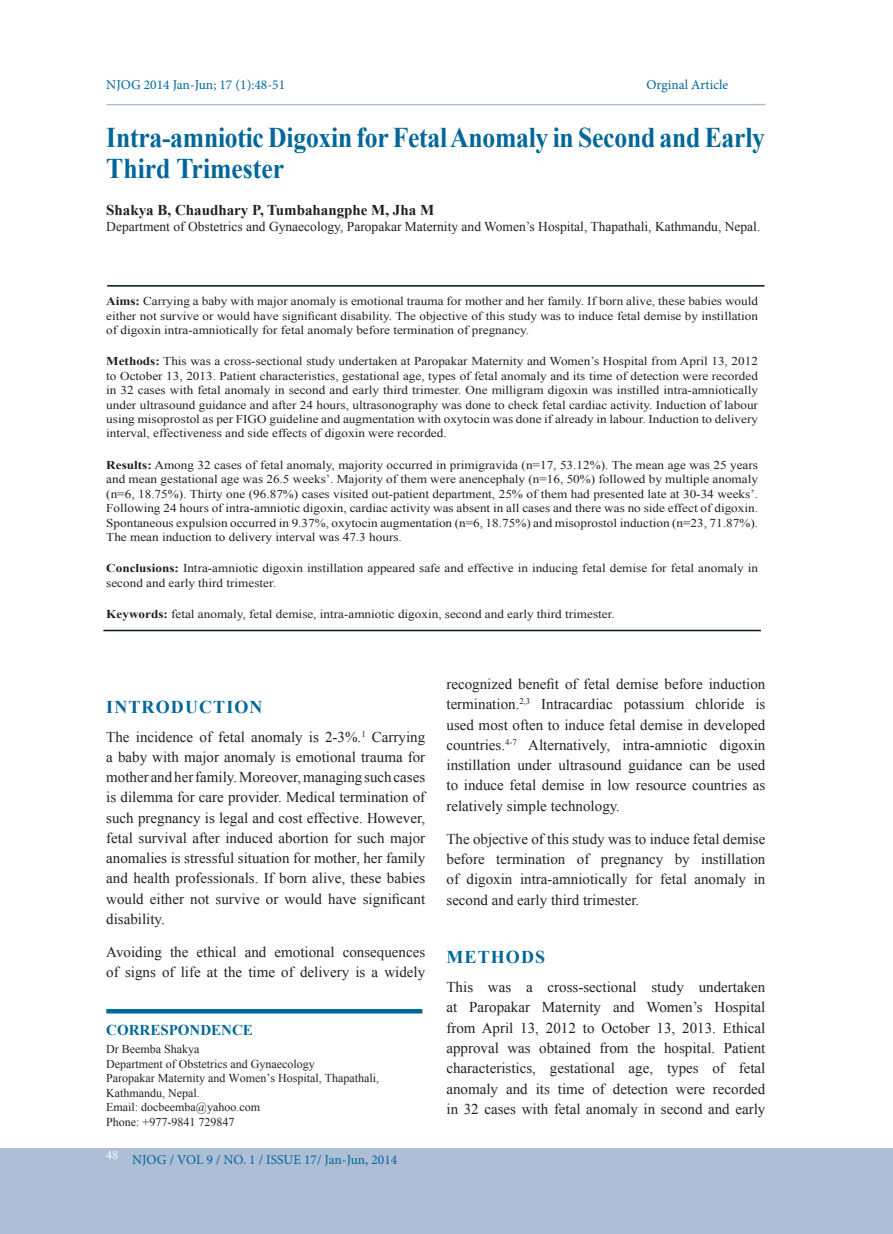
<style>
.page{position:relative;width:893px;height:1234px;background:#fff}
.page>*{position:absolute;margin:0;border:0;box-sizing:border-box;transform-origin:0 0}
.Heading{font:700 28.5px/31.5px "Times New Roman";letter-spacing:-.01em;color:#01669a;scale:.9 1}
.Subtitle{font:700 18px "Times New Roman";letter-spacing:.06em;color:#01669a}
.Whole_Body_Text{font:15px/20.2px "Times New Roman";color:#231f20;text-align:justify}
.Authors_Name_under_t{font:700 15px "Times New Roman";color:#231f20}
.correspondence{font:700 15px "Times New Roman";color:#01669a}
.Author_Info_Under_He{font:13.5px "Times New Roman";color:#231f20}
.Table_head{font:13.5px "Minion Pro";color:#01669a}
.Abstract_text{font:12px/14.4px "Times New Roman";color:#231f20;text-align:justify;scale:1.1 1}
.correspondence_inner{font:12px/14.4px "Times New Roman";color:#231f20}
.s1{font-weight:700}
</style>
<div class="page">
<div style="left:0;top:1148px;width:893px;height:85px;background:#aebed7"></div>
<hr style="left:106px;top:104px;width:659px;height:1px;background:#aebed7">
<div style="left:106px;top:1008px;width:316px;height:5px;background:#01669a"></div>
<hr style="left:107px;top:285px;width:658px;height:1px;background:#001522">
<hr style="left:103px;top:629px;width:658px;height:2px;background:#001522">
<p class="Table_head" style="left:106px;top:76px;width:180px">NJOG 2014 Jan-Jun; 17 (1):48-51</p>
<p class="Table_head" style="left:646px;top:76px;width:83px">Orginal Article</p>
<p class="Heading" style="left:106px;top:121px;width:733px">Intra-amniotic Digoxin for Fetal Anomaly in Second and Early<br>Third Trimester</p>
<p class="Authors_Name_under_t" style="left:106px;top:199px;width:329px">Shakya B, Chaudhary P, Tumbahangphe M, Jha M</p>
<p class="Author_Info_Under_He" style="left:106px;top:217px;width:656px">Department of Obstetrics and Gynaecology, Paropakar Maternity and Women’s Hospital, Thapathali, Kathmandu, Nepal.</p>
<p class="Abstract_text" style="left:106px;top:293px;width:594px"><span class="s1">Aims:</span> Carrying a baby with major anomaly is emotional trauma for mother and her family. If born alive, these babies would either not survive or would have significant disability. The objective of this study was to induce fetal demise by instillation of digoxin intra-amniotically for fetal anomaly before termination of pregnancy.</p>
<p class="Abstract_text" style="left:106px;top:354px;width:594px"><span class="s1">Methods:</span> This was a cross-sectional study undertaken at Paropakar Maternity and Women’s Hospital from April 13, 2012 to October 13, 2013. Patient characteristics, gestational age, types of fetal anomaly and its time of detection were recorded in 32 cases with fetal anomaly in second and early third trimester. One milligram digoxin was instilled intra-amniotically under ultrasound guidance and after 24 hours, ultrasonography was done to check fetal cardiac activity. Induction of labour using misoprostol as per FIGO guideline and augmentation with oxytocin was done if already in labour. Induction to delivery interval, effectiveness and side effects of digoxin were recorded.</p>
<p class="Abstract_text" style="left:106px;top:457px;width:594px"><span class="s1">Results:</span> Among 32 cases of fetal anomaly, majority occurred in primigravida (n=17, 53.12%). The mean age was 25 years and mean gestational age was 26.5 weeks’. Majority of them were anencephaly (n=16, 50%) followed by multiple anomaly (n=6, 18.75%). Thirty one (96.87%) cases visited out-patient department, 25% of them had presented late at 30-34 weeks’.<br>Following 24 hours of intra-amniotic digoxin, cardiac activity was absent in all cases and there was no side effect of digoxin.<br>Spontaneous expulsion occurred in 9.37%, oxytocin augmentation (n=6, 18.75%) and misoprostol induction (n=23, 71.87%).<br>The mean induction to delivery interval was 47.3 hours.</p>
<p class="Abstract_text" style="left:106px;top:561px;width:594px"><span class="s1">Conclusions:</span> Intra-amniotic digoxin instillation appeared safe and effective in inducing fetal demise for fetal anomaly in second and early third trimester.</p>
<p class="Abstract_text" style="left:106px;top:606px;width:464px"><span class="s1">Keywords:</span> fetal anomaly, fetal demise, intra-amniotic digoxin, second and early third trimester.</p>
<p class="Subtitle" style="left:106px;top:694px;width:158px">INTRODUCTION</p>
<p class="Whole_Body_Text" style="left:106px;top:726px;width:320px">The incidence of fetal anomaly is 2-3%.<sup>1</sup> Carrying a baby with major anomaly is emotional trauma for mother and her family. Moreover, managing such cases is dilemma for care provider. Medical termination of such pregnancy is legal and cost effective. However, fetal survival after induced abortion for such major anomalies is stressful situation for mother, her family and health professionals. If born alive, these babies would either not survive or would have significant disability.</p>
<p class="Whole_Body_Text" style="left:106px;top:941px;width:320px">Avoiding the ethical and emotional consequences of signs of life at the time of delivery is a widely</p>
<p class="correspondence" style="left:106px;top:1019px;width:148px">CORRESPONDENCE</p>
<p class="correspondence_inner" style="left:106px;top:1041px;width:95px">Dr Beemba Shakya</p>
<p class="correspondence_inner" style="left:106px;top:1056px;width:210px">Department of Obstetrics and Gynaecology</p>
<p class="correspondence_inner" style="left:106px;top:1070px;width:274px">Paropakar Maternity and Women’s Hospital, Thapathali,<br>Kathmandu, Nepal.</p>
<p class="correspondence_inner" style="left:106px;top:1099px;width:155px">Email: docbeemba@yahoo.com</p>
<p class="correspondence_inner" style="left:106px;top:1113px;width:130px">Phone: +977-9841 729847</p>
<p class="Table_head" style="left:106px;top:1150px;width:292px"><sup>48</sup> NJOG / VOL 9 / NO. 1 / ISSUE 17/ Jan-Jun, 2014</p>
<p class="Whole_Body_Text" style="left:446px;top:673px;width:320px">recognized benefit of fetal demise before induction termination.<sup>2,3</sup> Intracardiac potassium chloride is used most often to induce fetal demise in developed countries.<sup>4-7</sup> Alternatively, intra-amniotic digoxin instillation under ultrasound guidance can be used to induce fetal demise in low resource countries as relatively simple technology.</p>
<p class="Whole_Body_Text" style="left:446px;top:828px;width:320px">The objective of this study was to induce fetal demise before termination of pregnancy by instillation of digoxin intra-amniotically for fetal anomaly in second and early third trimester.</p>
<p class="Subtitle" style="left:446px;top:944px;width:100px">METHODS</p>
<p class="Whole_Body_Text" style="left:446px;top:976px;width:320px">This was a cross-sectional study undertaken at Paropakar Maternity and Women’s Hospital from April 13, 2012 to October 13, 2013. Ethical approval was obtained from the hospital. Patient characteristics, gestational age, types of fetal anomaly and its time of detection were recorded in 32 cases with fetal anomaly in second and early</p>
</div>
